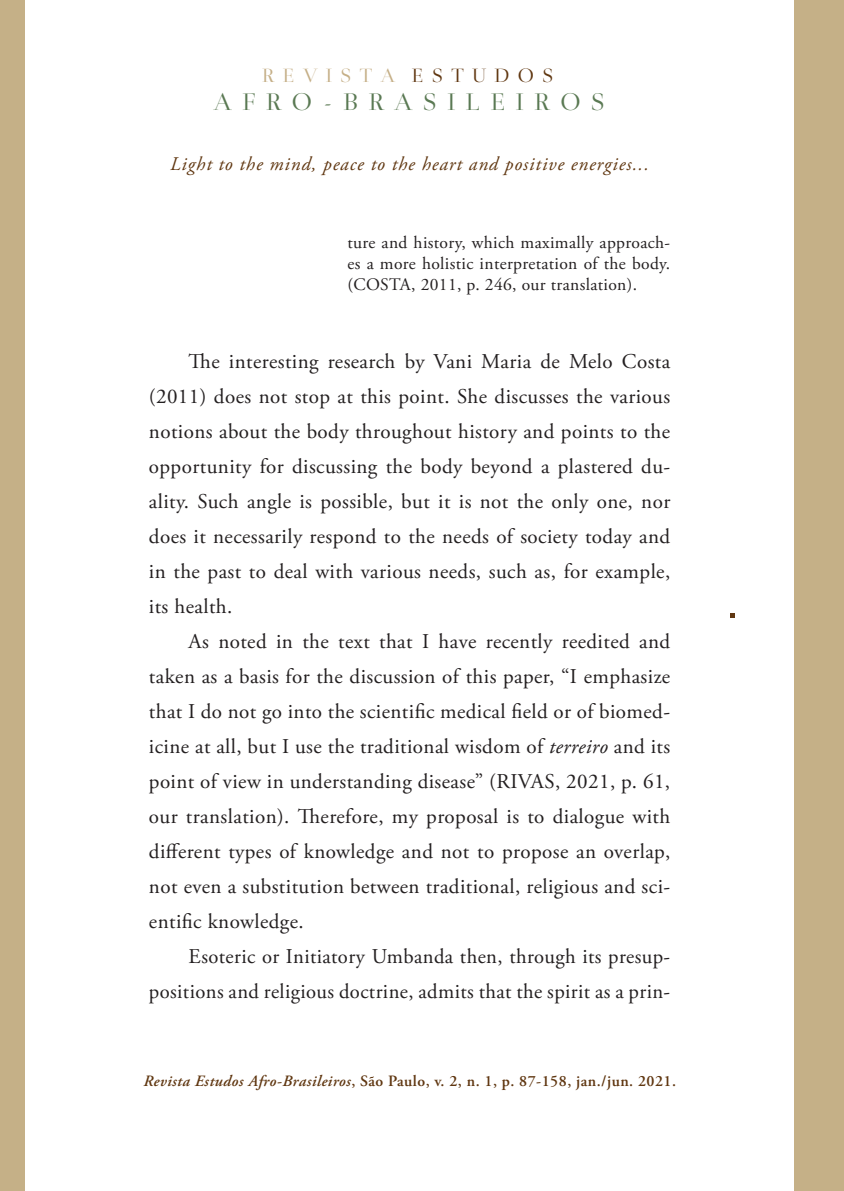
<style>
.page{position:relative;width:844px;height:1191px;background:#fff}
.page>*{position:absolute;margin:0;border:0;box-sizing:border-box;transform-origin:0 0}
.t1{font:25.55px "Medio";letter-spacing:.415em;color:#5a7953}
.t2{font:21px/35px "Adobe Garamond Pro";letter-spacing:.02em;color:#231f20;text-align:justify}
.t3{font:20.47px "Medio";letter-spacing:.415em;color:#c5af87}
.t4{font:italic 19.25px "Adobe Garamond Pro";letter-spacing:.05em;color:#603711}
.t5{font:17.5px/21px "Adobe Garamond Pro";letter-spacing:.02em;color:#231f20;text-align:justify}
.t6{font:600 15.75px "Adobe Garamond Pro";letter-spacing:.03em;color:#603711}
.s1{color:#603711}
.s2{font-style:italic}
</style>
<div class="page">
<svg style="left:730px;top:613px;width:4px;height:4px"></svg>
<div style="left:794px;top:0;width:49px;height:1191px;background:#c5b087"></div>
<div style="left:0;top:0;width:25px;height:1191px;background:#c5b087"></div>
<p class="t3" style="left:262px;top:67px;width:293px">REVISTA <span class="s1">ESTUDOS</span></p>
<p class="t1" style="left:214px;top:92px;width:392px">AFRO-BRASILEIROS</p>
<p class="t4" style="left:170px;top:152px;width:480px">Light to the mind, peace to the heart and positive energies...</p>
<p class="t5" style="left:347px;top:233px;width:324px">ture and history, which maximally approach&shy;es a more holistic interpretation of the body. (COSTA, 2011, p. 246, our translation).</p>
<p class="t2" style="left:149px;top:344px;width:522px;text-indent:40px">The interesting research by Vani Maria de Melo Costa (2011) does not stop at this point. She discusses the various notions about the body throughout history and points to the opportunity for discussing the body beyond a plastered du&shy;ality. Such angle is possible, but it is not the only one, nor does it necessarily respond to the needs of society today and in the past to deal with various needs, such as, for example, its health.</p>
<p class="t2" style="left:149px;top:624px;width:522px;text-indent:40px">As noted in the text that I have recently reedited and taken as a basis for the discussion of this paper, “I emphasize that I do not go into the scientific medical field or of biomed&shy;icine at all, but I use the traditional wisdom of <span class="s2">terreiro</span> and its point of view in understanding disease” (RIVAS, 2021, p. 61, our translation). Therefore, my proposal is to dialogue with different types of knowledge and not to propose an overlap, not even a substitution between traditional, religious and sci&shy;entific knowledge.</p>
<p class="t2" style="left:149px;top:939px;width:522px;text-align:right">Esoteric or Initiatory Umbanda then, through its presup&shy;positions and religious doctrine, admits that the spirit as a prin-</p>
<p class="t6" style="left:143px;top:1071px;width:534px"><span class="s2">Revista Estudos Afro-Brasileiros</span>, São Paulo, v. 2, n. 1, p. 87-158, jan./jun. 2021.</p>
</div>
